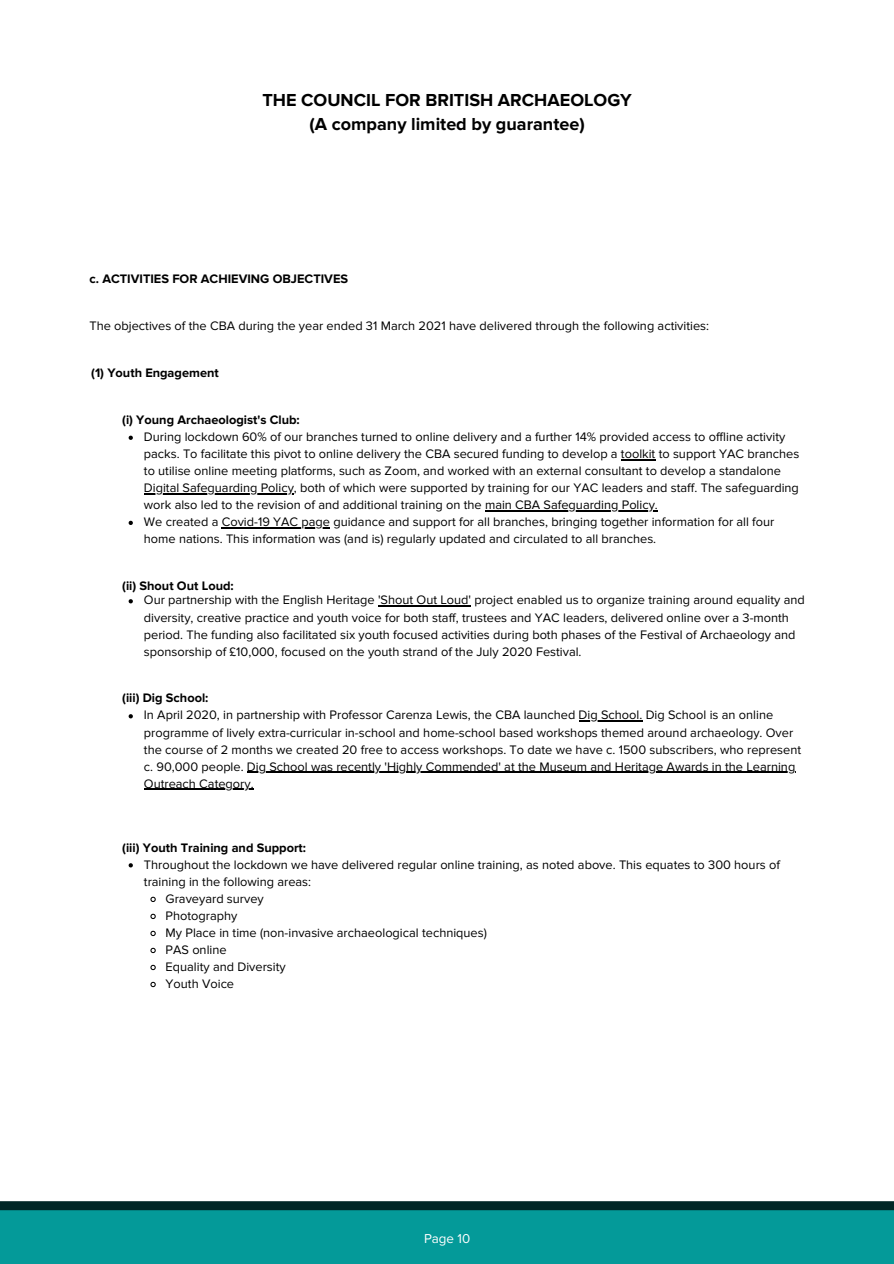
<style>
.page{position:relative;width:894px;height:1264px;background:#fff}
.page>*{position:absolute;margin:0;border:0;box-sizing:border-box;transform-origin:0 0}
.t1{font:700 18px/24.8px "Proxima Nova";color:#000;text-align:center}
.t2{font:13.35px "Proxima Nova";color:#fff}
.t3{font:12.75px/17px "Proxima Nova";color:#000}
.t4{font:700 12.75px "Proxima Nova";color:#000}
</style>
<div class="page">
<div style="left:0;top:1202px;width:893px;height:61px;background:#049a99"></div>
<div style="left:0;top:1201px;width:893px;height:9px;background:#002626"></div>
<svg style="left:129px;top:435px;width:4px;height:5px"></svg>
<hr style="left:620px;top:459px;width:35px;height:1px;background:#000">
<hr style="left:144px;top:493px;width:150px;height:1px;background:#000">
<hr style="left:485px;top:510px;width:172px;height:1px;background:#000">
<svg style="left:129px;top:521px;width:4px;height:4px"></svg>
<hr style="left:222px;top:527px;width:108px;height:1px;background:#000">
<svg style="left:129px;top:599px;width:4px;height:4px"></svg>
<hr style="left:380px;top:605px;width:88px;height:1px;background:#000">
<svg style="left:129px;top:714px;width:4px;height:4px"></svg>
<hr style="left:578px;top:720px;width:64px;height:1px;background:#000">
<hr style="left:247px;top:771px;width:548px;height:1px;background:#000">
<hr style="left:144px;top:788px;width:109px;height:1px;background:#000">
<svg style="left:129px;top:863px;width:4px;height:4px"></svg>
<svg style="left:150px;top:896px;width:6px;height:6px"></svg>
<svg style="left:150px;top:913px;width:6px;height:6px"></svg>
<svg style="left:150px;top:930px;width:6px;height:6px"></svg>
<svg style="left:150px;top:947px;width:6px;height:6px"></svg>
<svg style="left:150px;top:964px;width:6px;height:6px"></svg>
<svg style="left:150px;top:981px;width:6px;height:6px"></svg>
<h1 class="t1" style="left:262px;top:88px;width:371px">THE COUNCIL FOR BRITISH ARCHAEOLOGY (A company limited by guarantee)</h1>
<p class="t4" style="left:89px;top:271px;width:260px">c. ACTIVITIES FOR ACHIEVING OBJECTIVES</p>
<p class="t3" style="left:89px;top:318px;width:621px">The objectives of the CBA during the year ended 31 March 2021 have delivered through the following activities:</p>
<p class="t4" style="left:91px;top:365px;width:129px">(1) Youth Engagement</p>
<p class="t4" style="left:122px;top:412px;width:179px">(i) Young Archaeologist's Club:</p>
<p class="t3" style="left:144px;top:428px;width:656px">During lockdown 60% of our branches turned to online delivery and a further 14% provided access to offline activity packs. To facilitate this pivot to online delivery the CBA secured funding to develop a toolkit to support YAC branches to utilise online meeting platforms, such as Zoom, and worked with an external consultant to develop a standalone Digital Safeguarding Policy, both of which were supported by training for our YAC leaders and staff. The safeguarding work also led to the revision of and additional training on the main CBA Safeguarding Policy.<br>We created a Covid-19 YAC page guidance and support for all branches, bringing together information for all four home nations. This information was (and is) regularly updated and circulated to all branches.</p>
<p class="t4" style="left:122px;top:578px;width:113px">(ii) Shout Out Loud:</p>
<p class="t3" style="left:144px;top:592px;width:662px">Our partnership with the English Heritage 'Shout Out Loud' project enabled us to organize training around equality and diversity, creative practice and youth voice for both staff, trustees and YAC leaders, delivered online over a 3-month period. The funding also facilitated six youth focused activities during both phases of the Festival of Archaeology and sponsorship of £10,000, focused on the youth strand of the July 2020 Festival.</p>
<p class="t4" style="left:122px;top:690px;width:88px">(iii) Dig School:</p>
<p class="t3" style="left:144px;top:707px;width:658px">In April 2020, in partnership with Professor Carenza Lewis, the CBA launched Dig School. Dig School is an online programme of lively extra-curricular in-school and home-school based workshops themed around archaeology. Over the course of 2 months we created 20 free to access workshops. To date we have c. 1500 subscribers, who represent c. 90,000 people. Dig School was recently 'Highly Commended' at the Museum and Heritage Awards in the Learning Outreach Category.</p>
<p class="t4" style="left:122px;top:839px;width:185px">(iii) Youth Training and Support:</p>
<p class="t3" style="left:144px;top:856px;width:637px">Throughout the lockdown we have delivered regular online training, as noted above. This equates to 300 hours of</p>
<p class="t3" style="left:144px;top:873px;width:169px">training in the following areas:</p>
<p class="t3" style="left:166px;top:890px;width:100px">Graveyard survey</p>
<p class="t3" style="left:166px;top:907px;width:73px">Photography</p>
<p class="t3" style="left:166px;top:924px;width:323px">My Place in time (non-invasive archaeological techniques)</p>
<p class="t3" style="left:166px;top:941px;width:62px">PAS online</p>
<p class="t3" style="left:166px;top:958px;width:122px">Equality and Diversity</p>
<p class="t3" style="left:166px;top:975px;width:70px">Youth Voice</p>
<p class="t2" style="left:424px;top:1230px;width:48px">Page 10</p>
</div>
